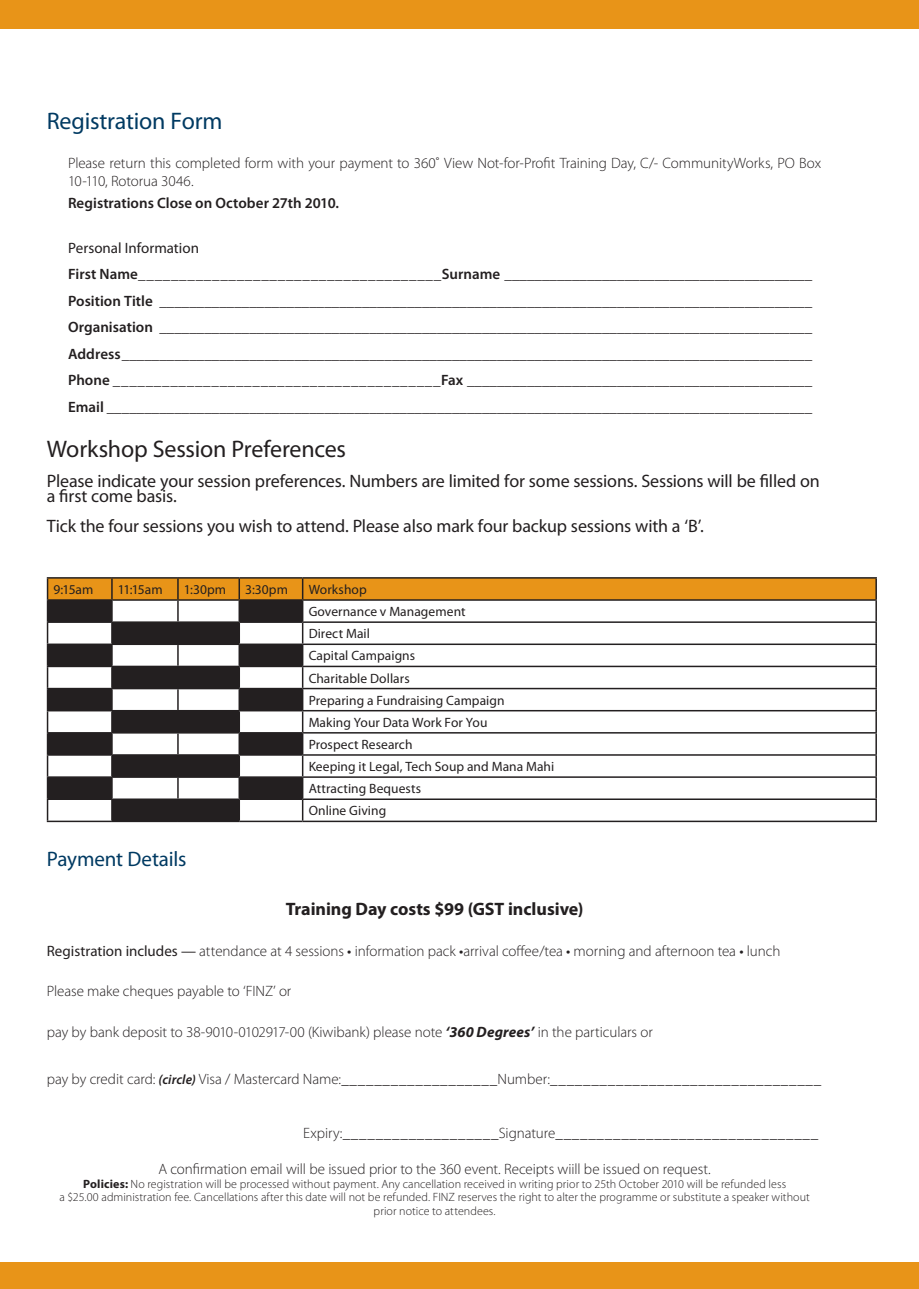
<style>
.page{position:relative;width:919px;height:1289px;background:#fff}
.page>*{position:absolute;margin:0;border:0;box-sizing:border-box;transform-origin:0 0}
.t1{font:24px "Myriad Pro";letter-spacing:-.01em;color:#231f20}
.t2{font:24px "Myriad Pro";letter-spacing:-.01em;color:#003a62}
.t3{font:21px "Myriad Pro";letter-spacing:-.01em;color:#003a62}
.t4{font:18px/15px "Myriad Pro";letter-spacing:-.01em;color:#231f20}
.t5{font:700 18px "Myriad Pro";letter-spacing:-.005em;color:#231f20}
.t6{font:600 15px/26.5px "Myriad Pro";color:#231f20;text-align:justify}
.t7{font:300 15px/18px "Myriad Pro";letter-spacing:-.005em;color:#231f20}
.t8{font:15px "Myriad Pro";color:#231f20}
.t9{font:13.5px/22.2px "Myriad Pro";letter-spacing:.005em;color:#231f20}
.t10{font:300 12px/13.5px "Myriad Pro";letter-spacing:.005em;color:#231f20;text-align:center}
.s1{font-weight:400}
.s2{font-weight:700;font-style:italic}
.s3{font-weight:600;font-style:italic;font-size:13.5px}
.s4{font-weight:700}
</style>
<div class="page">
<div style="left:1px;top:1px;width:917px;height:28px;background:#e89418"></div>
<div style="left:1px;top:1261px;width:917px;height:27px;background:#e89418"></div>
<hr style="left:47px;top:577px;width:65px;height:1px;background:#231f20">
<hr style="left:112px;top:577px;width:66px;height:1px;background:#231f20">
<hr style="left:178px;top:577px;width:61px;height:1px;background:#231f20">
<hr style="left:239px;top:577px;width:63px;height:1px;background:#231f20">
<hr style="left:302px;top:577px;width:574px;height:1px;background:#231f20">
<hr style="left:47px;top:820px;width:65px;height:2px;background:#231f20">
<hr style="left:112px;top:820px;width:66px;height:2px;background:#231f20">
<hr style="left:178px;top:820px;width:61px;height:2px;background:#231f20">
<hr style="left:239px;top:820px;width:63px;height:2px;background:#231f20">
<hr style="left:302px;top:820px;width:574px;height:2px;background:#231f20">
<svg style="left:47px;top:578px;width:829px;height:242px"></svg>
<hr style="left:239px;top:621px;width:63px;height:2px;background:#231f20">
<h1 class="t2" style="left:47px;top:106px;width:177px">Registration Form</h1>
<p class="t7" style="left:68px;top:154px;width:754px">Please return this completed form with your payment to 360˚ View Not-for-Profit Training Day, C/- CommunityWorks, PO Box<br>10-110, Rotorua 3046.</p>
<p class="t6" style="left:68px;top:189px;width:272px">Registrations Close on October 27th 2010.</p>
<p class="t8" style="left:68px;top:238px;width:132px">Personal Information</p>
<p class="t6" style="left:68px;top:260px;width:745px">First Name_____________________________________Surname _________________________________________ Position Title _______________________________________________________________________________________ Organisation _______________________________________________________________________________________ Address____________________________________________________________________________________________ Phone ________________________________________Fax ______________________________________________ Email ______________________________________________________________________________________________</p>
<h1 class="t1" style="left:47px;top:434px;width:301px">Workshop Session Preferences</h1>
<p class="t4" style="left:47px;top:473px;width:774px">Please indicate your session preferences. Numbers are limited for some sessions. Sessions will be filled on a first come basis.</p>
<p class="t4" style="left:47px;top:518px;width:658px">Tick the four sessions you wish to attend. Please also mark four backup sessions with a ‘B’.</p>
<p class="t9" style="left:54px;top:578px;width:41px">9:15am</p>
<p class="t9" style="left:118px;top:578px;width:46px">11:15am</p>
<p class="t9" style="left:184px;top:578px;width:44px">1:30pm</p>
<p class="t9" style="left:245px;top:578px;width:44px">3:30pm</p>
<p class="t9" style="left:308px;top:578px;width:247px">Workshop<br>Governance v Management<br>Direct Mail<br>Capital Campaigns<br>Charitable Dollars<br>Preparing a Fundraising Campaign<br>Making Your Data Work For You<br>Prospect Research<br>Keeping it Legal, Tech Soup and Mana Mahi<br>Attracting Bequests<br>Online Giving</p>
<h2 class="t3" style="left:47px;top:846px;width:141px">Payment Details</h2>
<p class="t5" style="left:286px;top:897px;width:299px">Training Day costs $99 (GST inclusive)</p>
<p class="t7" style="left:47px;top:941px;width:735px"><span class="s1">Registration includes —</span> attendance at 4 sessions <span class="s1">•</span> information pack <span class="s1">•</span>arrival coffee/tea <span class="s1">•</span> morning and afternoon tea <span class="s1">•</span> lunch</p>
<p class="t7" style="left:47px;top:982px;width:246px">Please make cheques payable to ‘FINZ’ or</p>
<p class="t7" style="left:47px;top:1022px;width:607px">pay by bank deposit to 38-9010-0102917-00 (Kiwibank) please note <span class="s2">‘360 Degrees’</span> in the particulars or</p>
<p class="t7" style="left:47px;top:1069px;width:776px">pay by credit card: <span class="s3">(circle)</span> Visa / Mastercard Name:___________________Number:_________________________________</p>
<p class="t7" style="left:303px;top:1123px;width:516px">Expiry:___________________Signature________________________________</p>
<p class="t7" style="left:158px;top:1159px;width:553px">A confirmation email will be issued prior to the 360 event. Receipts wiill be issued on request.</p>
<p class="t10" style="left:59px;top:1176px;width:752px"><span class="s4">Policies:</span> No registration will be processed without payment. Any cancellation received in writing prior to 25th October 2010 will be refunded less<br>a $25.00 administration fee. Cancellations after this date will not be refunded. FINZ reserves the right to alter the programme or substitute a speaker without prior notice to attendees.</p>
</div>
